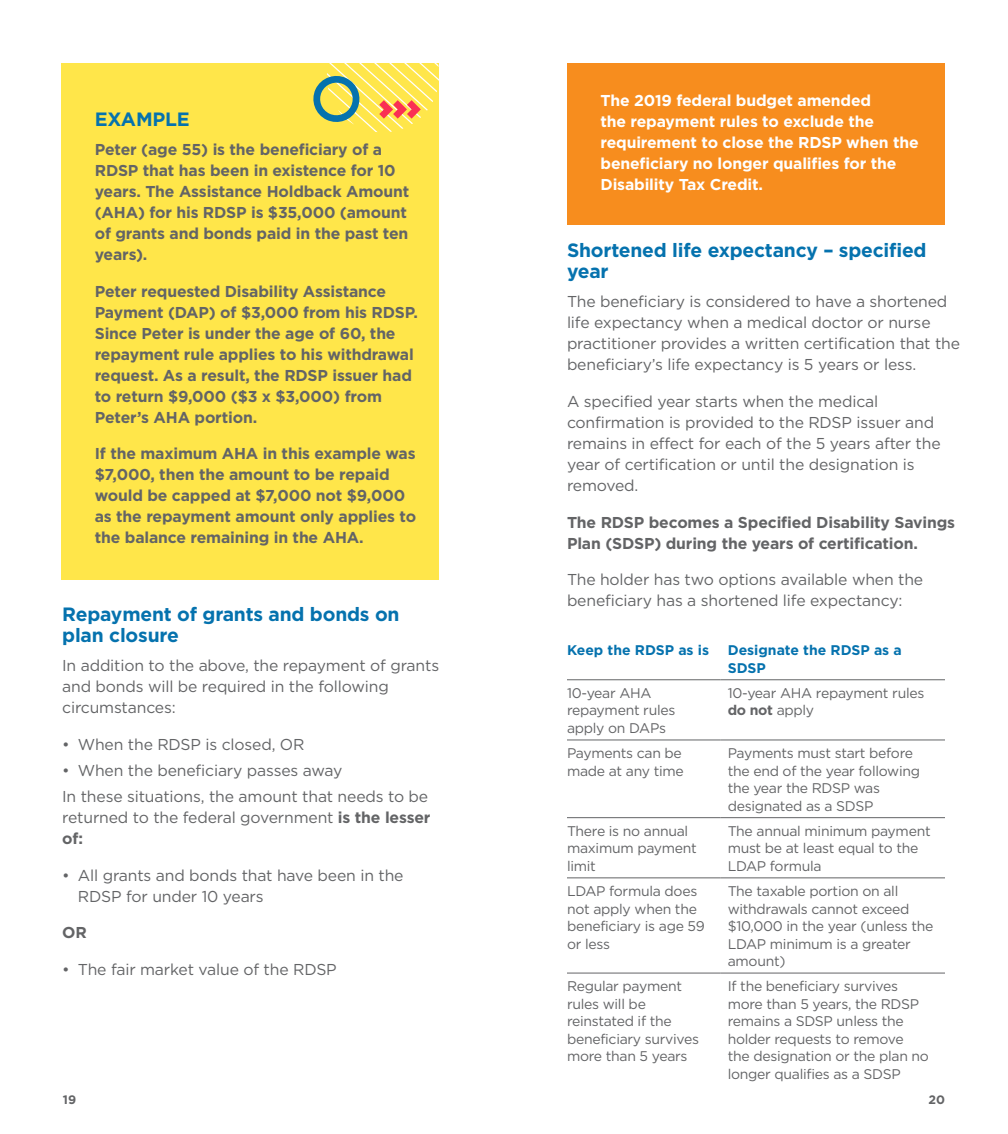
<style>
.page{position:relative;width:1008px;height:1134px;background:#fff}
.page>*{position:absolute;margin:0;border:0;box-sizing:border-box;transform-origin:0 0}
.t1{font:700 19.25px/21px "Gotham";letter-spacing:-.01em;color:#0572ae}
.t2{font:15.75px/21px "Gotham";letter-spacing:-.01em;color:#636466}
.t3{font:700 15.75px/21px "Gotham";letter-spacing:-.01em;color:#636466}
.t4{font:700 15.75px/21px "Gotham";letter-spacing:-.01em;color:#fff}
.t5{font:14px/17.5px "Gotham";letter-spacing:-.02em;color:#636466}
.t6{font:700 14px/17.5px "Gotham";color:#0572ae}
.t7{font:700 12.25px "Gotham";color:#636466}
.s1{font-weight:700}
</style>
<div class="page">
<div style="left:61px;top:63px;width:378px;height:517px;background:#ffe64a"></div>
<svg style="left:313px;top:63px;width:126px;height:69px"></svg>
<div style="left:567px;top:63px;width:378px;height:161px;background:#f78d1e"></div>
<hr style="left:567px;top:679px;width:154px;height:1px;background:#636466">
<hr style="left:721px;top:679px;width:224px;height:1px;background:#636466">
<hr style="left:567px;top:740px;width:154px;height:1px;background:#636466">
<hr style="left:721px;top:740px;width:224px;height:1px;background:#636466">
<hr style="left:567px;top:817px;width:154px;height:1px;background:#636466">
<hr style="left:721px;top:817px;width:224px;height:1px;background:#636466">
<hr style="left:567px;top:877px;width:154px;height:1px;background:#636466">
<hr style="left:721px;top:877px;width:224px;height:1px;background:#636466">
<hr style="left:567px;top:973px;width:154px;height:1px;background:#636466">
<hr style="left:721px;top:973px;width:224px;height:1px;background:#636466">
<p class="t1" style="left:95px;top:109px;width:97px">EXAMPLE</p>
<p class="t3" style="left:95px;top:139px;width:316px">Peter (age 55) is the beneficiary of a<br>RDSP that has been in existence for 10 years. The Assistance Holdback Amount (AHA) for his RDSP is $35,000 (amount of grants and bonds paid in the past ten years).</p>
<p class="t3" style="left:95px;top:280px;width:325px">Peter requested Disability Assistance Payment (DAP) of $3,000 from his RDSP.<br>Since Peter is under the age of 60, the repayment rule applies to his withdrawal request. As a result, the RDSP issuer had to return $9,000 ($3 x $3,000) from Peter’s AHA portion.</p>
<p class="t3" style="left:95px;top:443px;width:323px">If the maximum AHA in this example was $7,000, then the amount to be repaid would be capped at $7,000 not $9,000 as the repayment amount only applies to the balance remaining in the AHA.</p>
<p class="t1" style="left:62px;top:604px;width:339px">Repayment of grants and bonds on plan closure</p>
<p class="t2" style="left:62px;top:655px;width:378px">In addition to the above, the repayment of grants and bonds will be required in the following circumstances:</p>
<p class="t2" style="left:62px;top:733px;width:244px">• When the RDSP is closed, OR</p>
<p class="t2" style="left:62px;top:757px;width:368px;line-height:26.1px">• When the beneficiary passes away<br>In these situations, the amount that needs to be</p>
<p class="t2" style="left:62px;top:806px;width:370px">returned to the federal government <span class="s1">is the lesser of:</span></p>
<p class="t2" style="left:78px;top:864px;width:327px;text-indent:-16px">• All grants and bonds that have been in the<br>RDSP for under 10 years</p>
<p class="t3" style="left:62px;top:922px;width:26px">OR</p>
<p class="t2" style="left:62px;top:958px;width:276px">• The fair market value of the RDSP</p>
<p class="t4" style="left:601px;top:90px;width:320px">The 2019 federal budget amended<br>the repayment rules to exclude the requirement to close the RDSP when the beneficiary no longer qualifies for the Disability Tax Credit.</p>
<p class="t1" style="left:567px;top:240px;width:361px">Shortened life expectancy – specified year</p>
<p class="t2" style="left:567px;top:291px;width:395px">The beneficiary is considered to have a shortened life expectancy when a medical doctor or nurse practitioner provides a written certification that the beneficiary’s life expectancy is 5 years or less.</p>
<p class="t2" style="left:567px;top:391px;width:375px">A specified year starts when the medical confirmation is provided to the RDSP issuer and remains in effect for each of the 5 years after the year of certification or until the designation is removed.</p>
<p class="t3" style="left:567px;top:511px;width:390px">The RDSP becomes a Specified Disability Savings<br>Plan (SDSP) during the years of certification.</p>
<p class="t2" style="left:567px;top:569px;width:358px">The holder has two options available when the beneficiary has a shortened life expectancy:</p>
<p class="t6" style="left:567px;top:641px;width:144px">Keep the RDSP as is</p>
<p class="t6" style="left:728px;top:641px;width:176px">Designate the RDSP as a<br>SDSP</p>
<p class="t5" style="left:567px;top:684px;width:110px">10-year AHA repayment rules apply on DAPs</p>
<p class="t5" style="left:728px;top:684px;width:198px">10-year AHA repayment rules <span class="s1">do not</span> apply</p>
<p class="t5" style="left:567px;top:744px;width:118px">Payments can be made at any time</p>
<p class="t5" style="left:728px;top:744px;width:194px">Payments must start before the end of the year following the year the RDSP was designated as a SDSP</p>
<p class="t5" style="left:567px;top:822px;width:131px">There is no annual maximum payment limit</p>
<p class="t5" style="left:728px;top:822px;width:204px">The annual minimum payment must be at least equal to the<br>LDAP formula</p>
<p class="t5" style="left:567px;top:882px;width:139px">LDAP formula does not apply when the beneficiary is age 59 or less</p>
<p class="t5" style="left:728px;top:882px;width:207px">The taxable portion on all withdrawals cannot exceed $10,000 in the year (unless the<br>LDAP minimum is a greater amount)</p>
<p class="t5" style="left:567px;top:977px;width:134px">Regular payment rules will be reinstated if the beneficiary survives more than 5 years</p>
<p class="t5" style="left:728px;top:977px;width:203px">If the beneficiary survives more than 5 years, the RDSP remains a SDSP unless the holder requests to remove the designation or the plan no longer qualifies as a SDSP</p>
<p class="t7" style="left:63px;top:1091px;width:15px">19</p>
<p class="t7" style="left:929px;top:1091px;width:18px">20</p>
</div>
